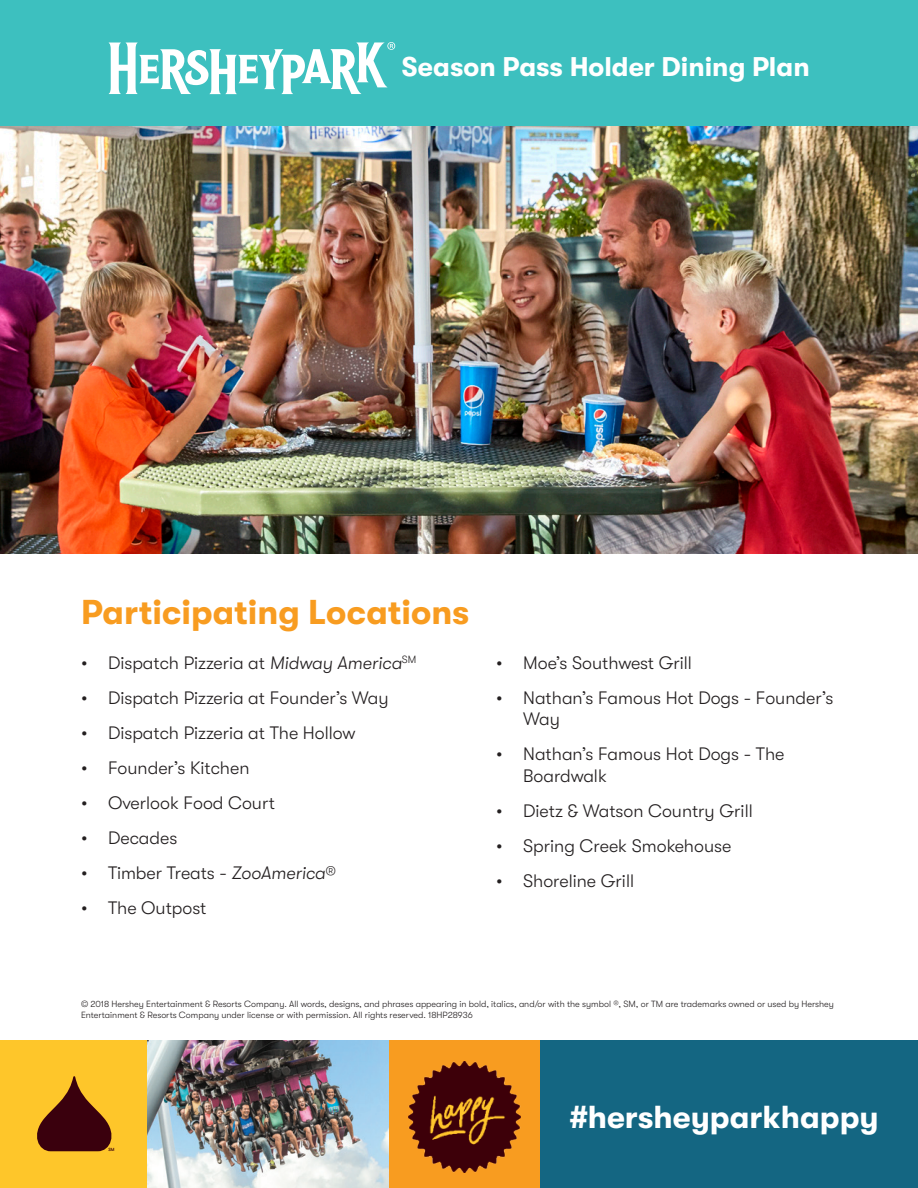
<style>
.page{position:relative;width:918px;height:1188px;background:#fff}
.page>*{position:absolute;margin:0;border:0;box-sizing:border-box;transform-origin:0 0}
.t1{font:700 34.5px "GT Walsheim";color:#f89c20}
.t2{font:700 31.8px "GT Walsheim";color:#fff}
.t3{font:700 27px "GT Walsheim";color:#fff}
.t4{font:300 18px/21.6px "GT Walsheim";color:#231f20}
.t5{font:300 9px/10.8px "GT Walsheim";color:#231f20}
.t6{font:500 4.5px "GT Walsheim";color:#3a000d}
.s1{font-style:italic}
</style>
<div class="page">
<img style="left:0;top:125px;width:918px;height:429px">
<div style="left:0;top:0;width:918px;height:125px;background:#3dc0bf"></div>
<svg style="left:108px;top:42px;width:287px;height:52px"></svg>
<div style="left:0;top:1040px;width:148px;height:148px;background:#fec62a"></div>
<div style="left:389px;top:1040px;width:152px;height:148px;background:#f89c20"></div>
<svg style="left:37px;top:1076px;width:75px;height:75px"></svg>
<img style="left:148px;top:1040px;width:241px;height:148px">
<img style="left:409px;top:1061px;width:111px;height:111px">
<div style="left:541px;top:1040px;width:377px;height:148px;background:#146682"></div>
<p class="t3" style="left:402px;top:52px;width:409px">Season Pass Holder Dining Plan</p>
<p class="t1" style="left:81px;top:593px;width:390px">Participating Locations</p>
<p class="t4" style="left:81px;top:652px;width:337px">• Dispatch Pizzeria at <span class="s1">Midway America</span><sup>SM</sup></p>
<p class="t4" style="left:81px;top:687px;width:309px">• Dispatch Pizzeria at Founder’s Way</p>
<p class="t4" style="left:81px;top:722px;width:276px">• Dispatch Pizzeria at The Hollow</p>
<p class="t4" style="left:81px;top:757px;width:170px">• Founder’s Kitchen</p>
<p class="t4" style="left:81px;top:792px;width:196px">• Overlook Food Court</p>
<p class="t4" style="left:81px;top:827px;width:98px">• Decades</p>
<p class="t4" style="left:81px;top:862px;width:257px">• Timber Treats - <span class="s1">ZooAmerica</span>®</p>
<p class="t4" style="left:81px;top:897px;width:127px">• The Outpost</p>
<p class="t4" style="left:496px;top:652px;width:197px">• Moe’s Southwest Grill</p>
<p class="t4" style="left:523px;top:687px;width:312px;text-indent:-27px">• Nathan’s Famous Hot Dogs - Founder’s<br>Way</p>
<p class="t4" style="left:523px;top:744px;width:263px;text-indent:-27px">• Nathan’s Famous Hot Dogs - The<br>Boardwalk</p>
<p class="t4" style="left:496px;top:800px;width:258px">• Dietz &amp; Watson Country Grill</p>
<p class="t4" style="left:496px;top:835px;width:237px">• Spring Creek Smokehouse</p>
<p class="t4" style="left:496px;top:870px;width:139px">• Shoreline Grill</p>
<p class="t5" style="left:81px;top:999px;width:755px">© 2018 Hershey Entertainment &amp; Resorts Company. All words, designs, and phrases appearing in bold, italics, and/or with the symbol ®, SM, or TM are trademarks owned or used by Hershey<br>Entertainment &amp; Resorts Company under license or with permission. All rights reserved. 18HP28936</p>
<p class="t6" style="left:108px;top:1147px;width:8px">SM</p>
<p class="t2" style="left:570px;top:1099px;width:311px">#hersheyparkhappy</p>
</div>
